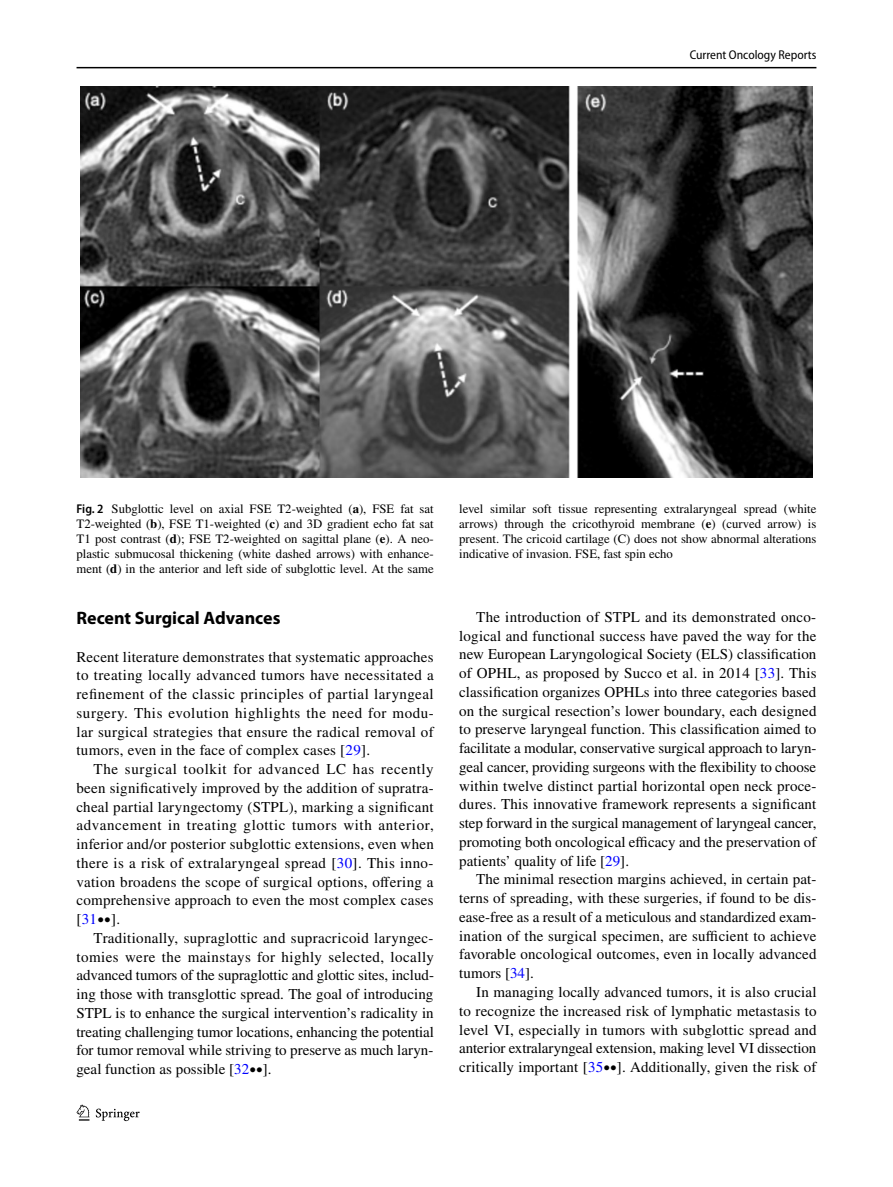
<style>
.page{position:relative;width:893px;height:1187px;background:#fff}
.page>*{position:absolute;margin:0;border:0;box-sizing:border-box;transform-origin:0 0}
.t1{font:700 18px "Myriad Pro";color:#000}
.t2{font:15px/18.8px "STIX";letter-spacing:.01em;color:#000;text-align:justify}
.t3{font:12.75px/15px "STIX";color:#000;text-align:justify}
.t4{font:semi-condensed 12.75px "Myriad Pro";color:#000}
.s1{font-family:"Myriad Pro";font-weight:600;font-stretch:semi-condensed}
.s2{font-weight:700}
.s3{color:#00f}
.s4{font-size:12.75px}
</style>
<div class="page">
<hr style="left:77px;top:67px;width:739px;height:1px;background:#000">
<svg style="left:77px;top:1104px;width:12px;height:16px"></svg>
<svg style="left:96px;top:1108px;width:44px;height:12px"></svg>
<img style="left:81px;top:87px;width:731px;height:391px">
<p class="t4" style="left:690px;top:48px;width:128px">Current Oncology Reports</p>
<p class="t3" style="left:77px;top:502px;width:359px"><span class="s1">Fig. 2</span> Subglottic level on axial FSE T2-weighted (<span class="s2">a</span>), FSE fat sat T2-weighted (<span class="s2">b</span>), FSE T1-weighted (<span class="s2">c</span>) and 3D gradient echo fat sat T1 post contrast (<span class="s2">d</span>); FSE T2-weighted on sagittal plane (<span class="s2">e</span>). A neo&shy;plastic submucosal thickening (white dashed arrows) with enhance&shy;ment (<span class="s2">d</span>) in the anterior and left side of subglottic level. At the same</p>
<p class="t3" style="left:459px;top:502px;width:359px">level similar soft tissue representing extralaryngeal spread (white arrows) through the cricothyroid membrane (<span class="s2">e</span>) (curved arrow) is present. The cricoid cartilage (C) does not show abnormal alterations indicative of invasion. FSE, fast spin echo</p>
<p class="t1" style="left:77px;top:606px;width:205px">Recent Surgical Advances</p>
<p class="t2" style="left:77px;top:648px;width:359px">Recent literature demonstrates that systematic approaches to treating locally advanced tumors have necessitated a refinement of the classic principles of partial laryngeal surgery. This evolution highlights the need for modu&shy;lar surgical strategies that ensure the radical removal of tumors, even in the face of complex cases [<span class="s3">29</span>].</p>
<p class="t2" style="left:77px;top:760px;width:359px;text-indent:17px">The surgical toolkit for advanced LC has recently been significatively improved by the addition of supratra&shy;cheal partial laryngectomy (STPL), marking a significant advancement in treating glottic tumors with anterior, inferior and/or posterior subglottic extensions, even when there is a risk of extralaryngeal spread [<span class="s3">30</span>]. This inno&shy;vation broadens the scope of surgical options, offering a comprehensive approach to even the most complex cases [<span class="s3">31</span><span class="s4">••</span>].</p>
<p class="t2" style="left:77px;top:929px;width:359px;text-indent:17px">Traditionally, supraglottic and supracricoid laryngec&shy;tomies were the mainstays for highly selected, locally advanced tumors of the supraglottic and glottic sites, includ&shy;ing those with transglottic spread. The goal of introducing STPL is to enhance the surgical intervention’s radicality in treating challenging tumor locations, enhancing the potential for tumor removal while striving to preserve as much laryn&shy;geal function as possible [<span class="s3">32</span><span class="s4">••</span>].</p>
<p class="t2" style="left:459px;top:608px;width:359px;text-indent:17px">The introduction of STPL and its demonstrated onco&shy;logical and functional success have paved the way for the new European Laryngological Society (ELS) classification of OPHL, as proposed by Succo et al. in 2014 [<span class="s3">33</span>]. This classification organizes OPHLs into three categories based on the surgical resection’s lower boundary, each designed to preserve laryngeal function. This classification aimed to facilitate a modular, conservative surgical approach to laryn&shy;geal cancer, providing surgeons with the flexibility to choose within twelve distinct partial horizontal open neck proce&shy;dures. This innovative framework represents a significant step forward in the surgical management of laryngeal cancer, promoting both oncological efficacy and the preservation of patients’ quality of life [<span class="s3">29</span>].</p>
<p class="t2" style="left:459px;top:871px;width:359px;text-indent:17px">The minimal resection margins achieved, in certain pat&shy;terns of spreading, with these surgeries, if found to be dis&shy;ease-free as a result of a meticulous and standardized exam&shy;ination of the surgical specimen, are sufficient to achieve favorable oncological outcomes, even in locally advanced tumors [<span class="s3">34</span>].</p>
<p class="t2" style="left:459px;top:983px;width:359px;text-indent:17px">In managing locally advanced tumors, it is also crucial to recognize the increased risk of lymphatic metastasis to level VI, especially in tumors with subglottic spread and anterior extralaryngeal extension, making level VI dissection critically important [<span class="s3">35</span><span class="s4">••</span>]. Additionally, given the risk of</p>
</div>
